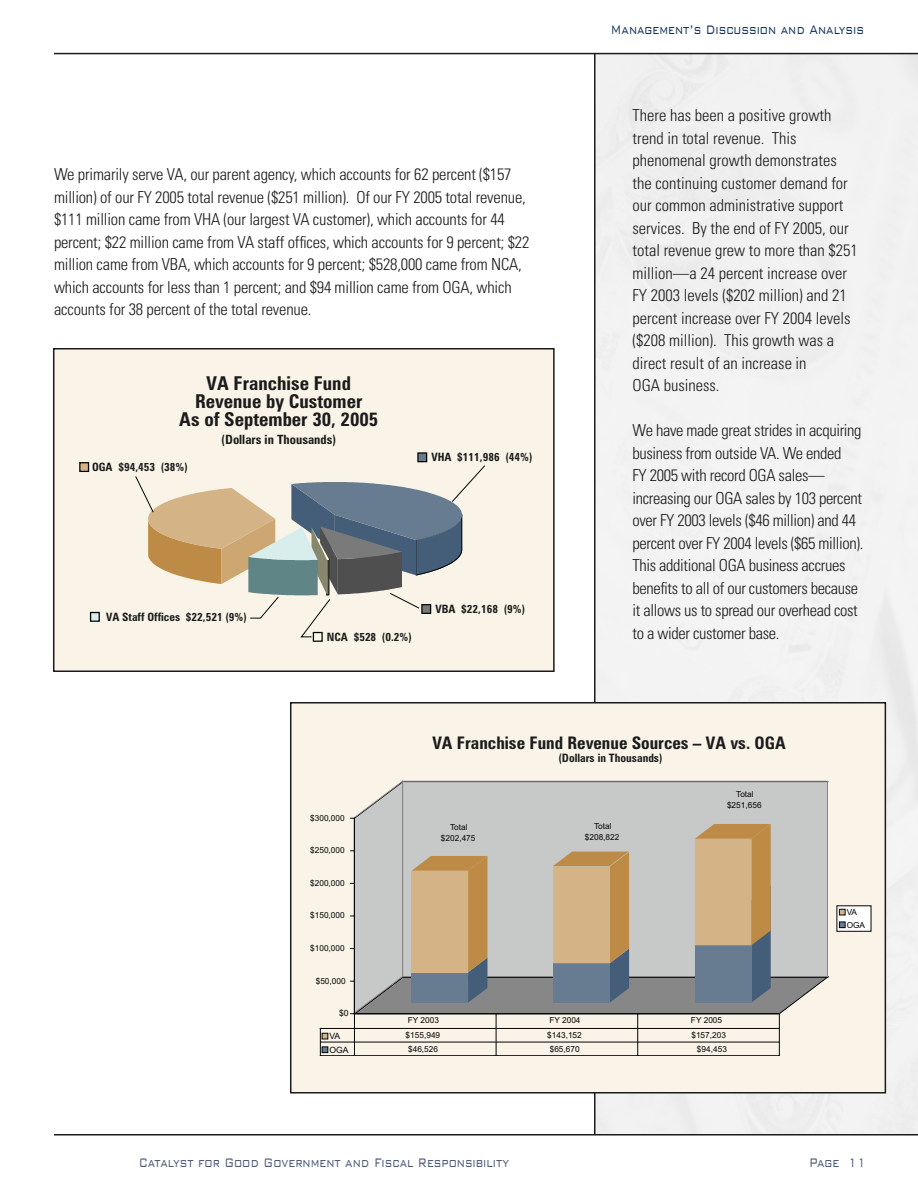
<style>
.page{position:relative;width:918px;height:1188px;background:#fff}
.page>*{position:absolute;margin:0;border:0;box-sizing:border-box;transform-origin:0 0}
.t1{font:19.2px/18.1px "Zurich Bold Condensed BT";color:#1b1b1b;text-align:center}
.t2{font:17.4px "Zurich Bold Condensed BT";color:#1b1b1b}
.t3{font:300 condensed 16.5px/22.5px "Univers";letter-spacing:-.01em;color:#1b1b1b}
.t4{font:300 16.5px "Bank Gothic BT";color:#4c5b7a;scale:.72 1}
.t5{font:300 16.5px "Bank Gothic BT";color:#153456;scale:.72 1}
.t6{font:12.75px "Zurich Bold Condensed BT";color:#1b1b1b}
.t7{font:11.55px "Zurich Bold Condensed BT";color:#1b1b1b}
.t8{font:8.55px "Arial";color:#040504}
.t9{font:8.25px/10.9px "Arial";color:#040504;text-align:center}
</style>
<div class="page">
<hr style="left:54px;top:53px;width:864px;height:1px;background:#1b1b1b">
<hr style="left:54px;top:1134px;width:864px;height:2px;background:#1b1b1b">
<hr style="left:594px;top:54px;width:2px;height:1080px;background:#1b1b1b">
<div style="left:291px;top:703px;width:594px;height:390px;background:#f9f3e8"></div>
<div style="left:290px;top:702px;width:596px;height:392px;border:2px solid #1b1b1b"></div>
<svg style="left:351px;top:782px;width:477px;height:232px;background:#bab3a8"></svg>
<div style="left:837px;top:906px;width:34px;height:25px;background:#fff"></div>
<div style="left:839px;top:909px;width:7px;height:6px;border:1px solid #040504"></div>
<div style="left:839px;top:921px;width:7px;height:7px;border:1px solid #040504"></div>
<hr style="left:320px;top:1028px;width:459px;height:1px;background:#040504">
<hr style="left:320px;top:1055px;width:459px;height:1px;background:#040504">
<hr style="left:354px;top:1013px;width:425px;height:1px;background:#040504">
<hr style="left:354px;top:1014px;width:1px;height:42px;background:#040504">
<hr style="left:496px;top:1014px;width:1px;height:42px;background:#040504">
<hr style="left:637px;top:1014px;width:1px;height:42px;background:#040504">
<hr style="left:779px;top:1014px;width:1px;height:42px;background:#040504">
<hr style="left:321px;top:1042px;width:458px;height:1px;background:#040504">
<svg style="left:320px;top:1029px;width:8px;height:27px"></svg>
<div style="left:322px;top:1046px;width:6px;height:7px;border:1px solid #040504"></div>
<div style="left:54px;top:349px;width:500px;height:322px;background:#f9f3e8"></div>
<div style="left:53px;top:348px;width:502px;height:324px;border:2px solid #1b1b1b"></div>
<svg style="left:136px;top:466px;width:349px;height:171px"></svg>
<div style="left:418px;top:453px;width:8px;height:8px;background:#677b91"></div>
<div style="left:417px;top:452px;width:10px;height:10px;border:1px solid #040504"></div>
<div style="left:80px;top:463px;width:8px;height:8px;background:#d4b486"></div>
<div style="left:79px;top:462px;width:10px;height:10px;border:1px solid #040504"></div>
<div style="left:91px;top:613px;width:8px;height:8px;background:#d7eeed"></div>
<div style="left:90px;top:612px;width:10px;height:10px;border:1px solid #040504"></div>
<div style="left:314px;top:633px;width:8px;height:8px;background:#fbfae7"></div>
<div style="left:313px;top:632px;width:10px;height:10px;border:1px solid #040504"></div>
<div style="left:422px;top:605px;width:8px;height:8px;background:#7a7a7a"></div>
<div style="left:421px;top:604px;width:10px;height:10px;border:1px solid #040504"></div>
<p class="t3" style="left:54px;top:163px;width:477px">We primarily serve VA, our parent agency, which accounts for 62 percent ($157 million) of our FY 2005 total revenue ($251 million). Of our FY 2005 total revenue, $111 million came from VHA (our largest VA customer), which accounts for 44 percent; $22 million came from VA staff offices, which accounts for 9 percent; $22 million came from VBA, which accounts for 9 percent; $528,000 came from NCA, which accounts for less than 1 percent; and $94 million came from OGA, which accounts for 38 percent of the total revenue.</p>
<p class="t1" style="left:179px;top:374px;width:201px">VA Franchise Fund<br>Revenue by Customer<br>As of September 30, 2005</p>
<p class="t6" style="left:221px;top:432px;width:117px">(Dollars in Thousands)</p>
<p class="t7" style="left:92px;top:460px;width:97px">OGA $94,453 (38%)</p>
<p class="t7" style="left:431px;top:450px;width:103px">VHA $111,986 (44%)</p>
<p class="t7" style="left:106px;top:610px;width:142px">VA Staff Offices $22,521 (9%)</p>
<p class="t7" style="left:327px;top:630px;width:86px">NCA $528 (0.2%)</p>
<p class="t7" style="left:435px;top:602px;width:91px">VBA $22,168 (9%)</p>
<p class="t5" style="left:611px;top:21px;width:353px">Management’s Discussion and Analysis</p>
<p class="t3" style="left:633px;top:104px;width:227px">There has been a positive growth trend in total revenue. This phenomenal growth demonstrates the continuing customer demand for our common administrative support services. By the end of FY 2005, our total revenue grew to more than $251 million—a 24 percent increase over<br>FY 2003 levels ($202 million) and 21 percent increase over FY 2004 levels ($208 million). This growth was a direct result of an increase in<br>OGA business.</p>
<p class="t3" style="left:633px;top:419px;width:233px">We have made great strides in acquiring business from outside VA. We ended<br>FY 2005 with record OGA sales— increasing our OGA sales by 103 percent over FY 2003 levels ($46 million) and 44 percent over FY 2004 levels ($65 million).<br>This additional OGA business accrues benefits to all of our customers because it allows us to spread our overhead cost to a wider customer base.</p>
<p class="t2" style="left:432px;top:732px;width:355px">VA Franchise Fund Revenue Sources – VA vs. OGA</p>
<p class="t7" style="left:558px;top:751px;width:106px">(Dollars in Thousands)</p>
<p class="t9" style="left:310px;top:812px;width:36px">$300,000</p>
<p class="t9" style="left:310px;top:845px;width:36px">$250,000</p>
<p class="t9" style="left:310px;top:878px;width:36px">$200,000</p>
<p class="t9" style="left:310px;top:910px;width:36px">$150,000</p>
<p class="t9" style="left:310px;top:943px;width:36px">$100,000</p>
<p class="t9" style="left:316px;top:975px;width:31px">$50,000</p>
<p class="t8" style="left:339px;top:1008px;width:11px">$0</p>
<p class="t9" style="left:441px;top:822px;width:36px">Total $202,475</p>
<p class="t9" style="left:585px;top:821px;width:36px">Total $208,822</p>
<p class="t9" style="left:727px;top:789px;width:36px">Total $251,656</p>
<p class="t9" style="left:408px;top:1015px;width:33px">FY 2003</p>
<p class="t9" style="left:549px;top:1015px;width:33px">FY 2004</p>
<p class="t9" style="left:691px;top:1015px;width:33px">FY 2005</p>
<p class="t8" style="left:329px;top:1031px;width:12px">VA</p>
<p class="t9" style="left:406px;top:1030px;width:36px">$155,949</p>
<p class="t9" style="left:547px;top:1030px;width:36px">$143,152</p>
<p class="t9" style="left:691px;top:1030px;width:36px">$157,203</p>
<p class="t8" style="left:329px;top:1045px;width:21px">OGA</p>
<p class="t9" style="left:408px;top:1043px;width:31px">$46,526</p>
<p class="t9" style="left:550px;top:1043px;width:31px">$65,670</p>
<p class="t9" style="left:697px;top:1043px;width:31px">$94,453</p>
<p class="t4" style="left:139px;top:1153px;width:516px">Catalyst for Good Government and Fiscal Responsibility</p>
<p class="t9" style="left:847px;top:906px;width:20px;line-height:12.6px;text-align:left">VA<br>OGA</p>
<p class="t4" style="left:809px;top:1153px;width:80px">Page 11</p>
</div>
